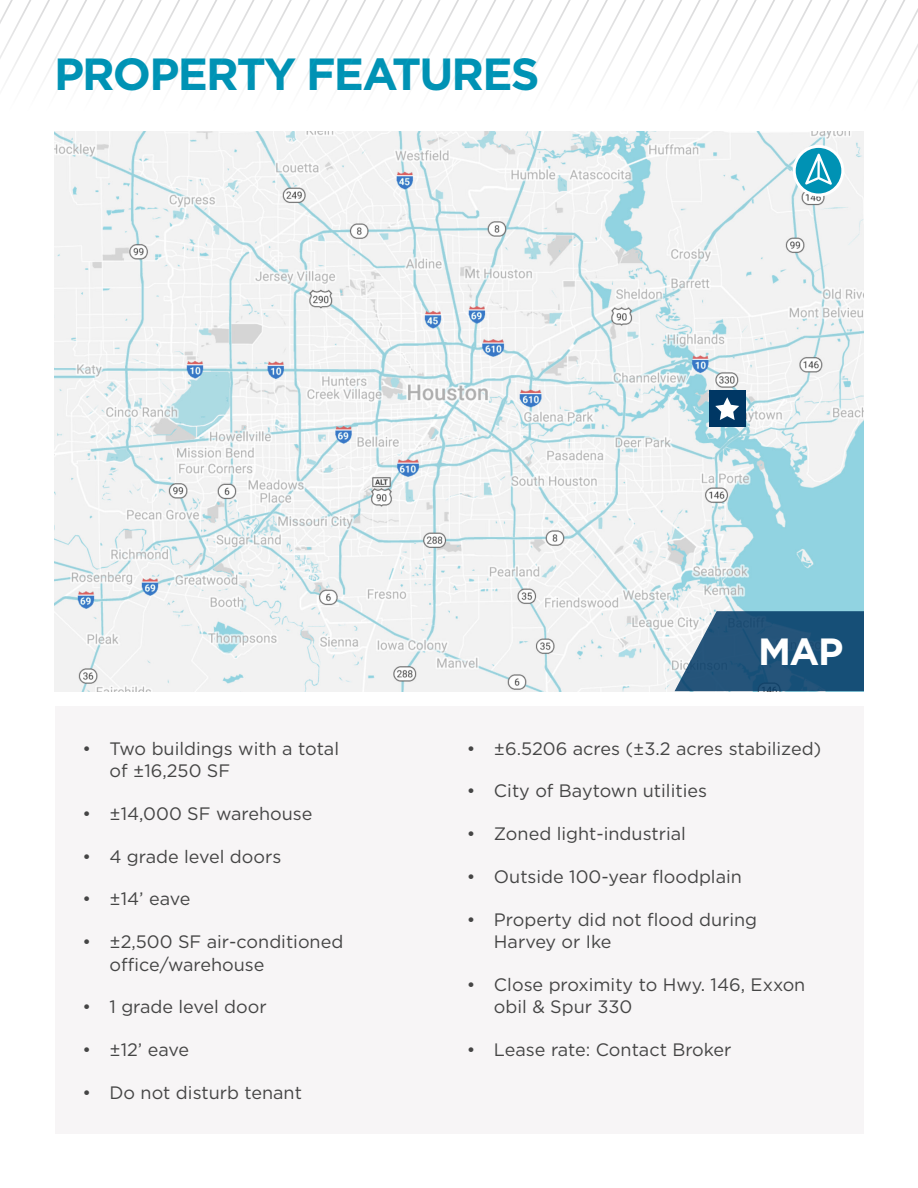
<style>
.page{position:relative;width:918px;height:1188px;background:#fff}
.page>*{position:absolute;margin:0;border:0;box-sizing:border-box;transform-origin:0 0}
.t1{font:700 45px "Gotham";letter-spacing:-.04em;color:#0092b4}
.t2{font:700 37.95px "Gotham";color:#fff}
.t3{font:18px/22.5px "Gotham";color:#454545}
</style>
<div class="page">
<img style="left:54px;top:131px;width:810px;height:560px">
<svg style="left:675px;top:611px;width:189px;height:80px;background:#356386"></svg>
<svg style="left:794px;top:146px;width:49px;height:49px"></svg>
<div style="left:793px;top:145px;width:51px;height:52px;border:3px solid #fff;border-radius:50%"></div>
<svg style="left:805px;top:154px;width:27px;height:31px"></svg>
<div style="left:709px;top:391px;width:36px;height:36px;background:#003764"></div>
<svg style="left:715px;top:397px;width:24px;height:23px"></svg>
<div style="left:56px;top:706px;width:808px;height:428px;background:#f7f5f6"></div>
<svg style="left:0;top:0;width:918px;height:82px"></svg>
<p class="t1" style="left:54px;top:44px;width:487px">PROPERTY FEATURES</p>
<p class="t2" style="left:758px;top:627px;width:87px">MAP</p>
<p class="t3" style="left:110px;top:737px;width:231px;text-indent:-27px">• Two buildings with a total of ±16,250 SF</p>
<p class="t3" style="left:82px;top:802px;width:232px">• ±14,000 SF warehouse</p>
<p class="t3" style="left:82px;top:845px;width:200px">• 4 grade level doors</p>
<p class="t3" style="left:82px;top:887px;width:109px">• ±14’ eave</p>
<p class="t3" style="left:110px;top:930px;width:235px;text-indent:-27px">• ±2,500 SF air-conditioned office/warehouse</p>
<p class="t3" style="left:82px;top:995px;width:186px">• 1 grade level door</p>
<p class="t3" style="left:82px;top:1038px;width:108px">• ±12’ eave</p>
<p class="t3" style="left:82px;top:1081px;width:221px">• Do not disturb tenant</p>
<p class="t3" style="left:467px;top:737px;width:356px">• ±6.5206 acres (±3.2 acres stabilized)</p>
<p class="t3" style="left:467px;top:779px;width:242px">• City of Baytown utilities</p>
<p class="t3" style="left:467px;top:822px;width:220px">• Zoned light-industrial</p>
<p class="t3" style="left:467px;top:865px;width:276px">• Outside 100-year floodplain</p>
<p class="t3" style="left:494px;top:908px;width:265px;text-indent:-27px">• Property did not flood during<br>Harvey or Ike</p>
<p class="t3" style="left:494px;top:973px;width:313px;text-indent:-27px">• Close proximity to Hwy. 146, Exxon obil &amp; Spur 330</p>
<p class="t3" style="left:467px;top:1038px;width:266px">• Lease rate: Contact Broker</p>
</div>
